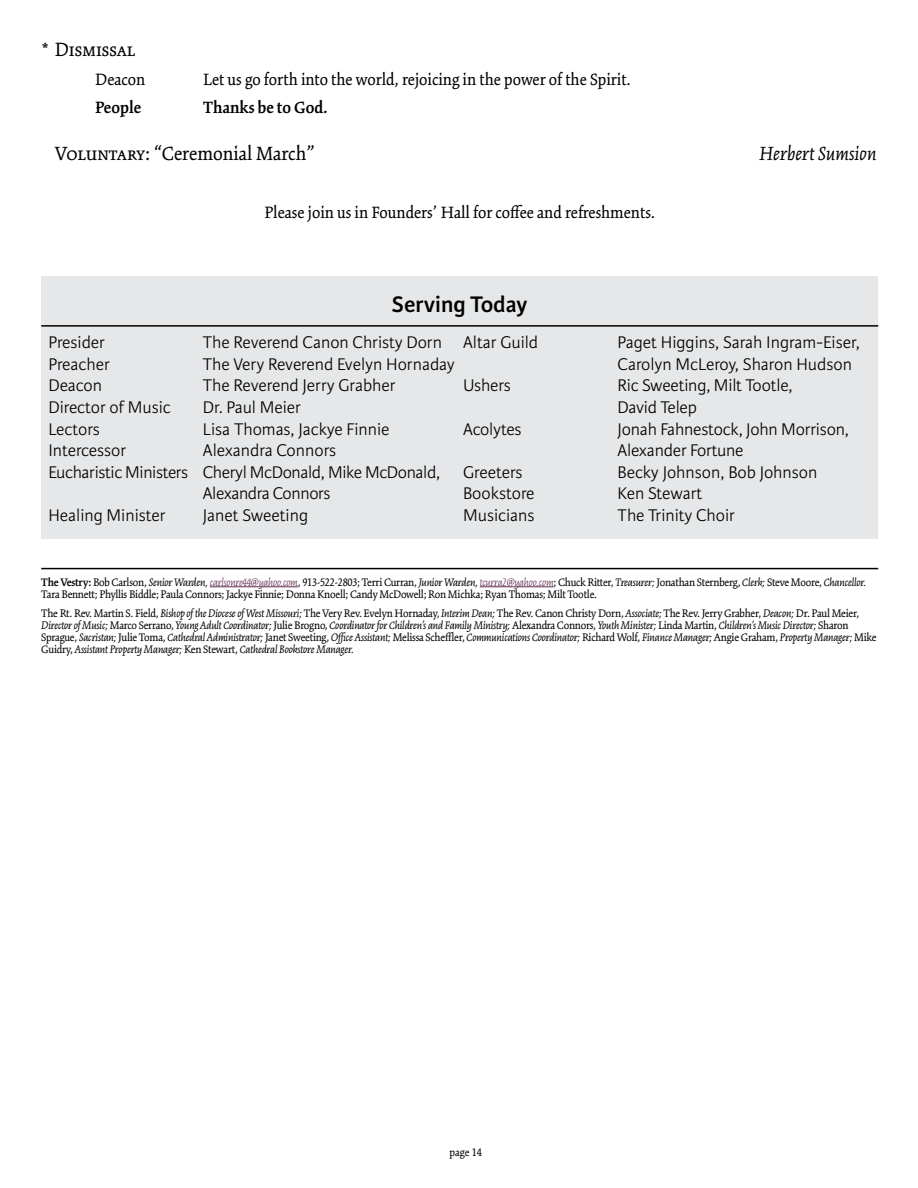
<style>
.page{position:relative;width:918px;height:1188px;background:#fff}
.page>*{position:absolute;margin:0;border:0;box-sizing:border-box;transform-origin:0 0}
.t1{font:600 24px "Karmina Sans";color:#000}
.t2{font:21px "Kinesis Pro 3";color:#000}
.t3{font:italic 21px "Kinesis Pro 3";color:#000}
.t4{font:300 18px/21.6px "Karmina Sans";color:#000}
.t5{font:18px "Kinesis Pro 3";color:#000}
.t6{font:300 18px "Karmina Sans";letter-spacing:-.02em;color:#000}
.t7{font:600 18px "Kinesis Pro 3";color:#000}
.t8{font:italic 12px/12px "Kinesis Pro 3";letter-spacing:-.02em;color:#000}
.t9{font:12px/12px "Kinesis Pro 3";letter-spacing:-.02em;color:#000}
.s1{font-weight:600}
.s2{font-style:italic}
.s3{font-weight:300;font-style:italic;color:#612d50}
.s4{font-style:normal}
</style>
<div class="page">
<div style="left:42px;top:276px;width:836px;height:263px;background:#e6e7e8"></div>
<hr style="left:41px;top:325px;width:837px;height:2px;background:#000">
<hr style="left:41px;top:568px;width:837px;height:1px;background:#000">
<hr style="left:210px;top:586px;width:88px;height:1px;background:#612d50">
<hr style="left:480px;top:586px;width:74px;height:1px;background:#612d50">
<h2 class="t2" style="left:41px;top:38px;width:96px">* Dismissal</h2>
<h3 class="t5" style="left:95px;top:69px;width:52px">Deacon</h3>
<h3 class="t5" style="left:203px;top:69px;width:429px">Let us go forth into the world, rejoicing in the power of the Spirit.</h3>
<h3 class="t7" style="left:95px;top:97px;width:48px">People</h3>
<h3 class="t7" style="left:203px;top:97px;width:126px">Thanks be to God.</h3>
<h2 class="t2" style="left:55px;top:141px;width:262px">Voluntary: “Ceremonial March”</h2>
<h2 class="t3" style="left:759px;top:142px;width:119px">Herbert Sumsion</h2>
<h3 class="t5" style="left:264px;top:202px;width:392px">Please join us in Founders’ Hall for coffee and refreshments.</h3>
<h1 class="t1" style="left:392px;top:291px;width:137px">Serving Today</h1>
<h3 class="t4" style="left:48px;top:332px;width:58px">Presider</h3>
<h3 class="t4" style="left:203px;top:332px;width:241px">The Reverend Canon Christy Dorn</h3>
<h3 class="t4" style="left:48px;top:354px;width:63px">Preacher</h3>
<h3 class="t4" style="left:203px;top:354px;width:253px">The Very Reverend Evelyn Hornaday</h3>
<h3 class="t4" style="left:48px;top:375px;width:55px">Deacon</h3>
<h3 class="t4" style="left:203px;top:375px;width:194px">The Reverend Jerry Grabher</h3>
<h3 class="t4" style="left:48px;top:397px;width:124px">Director of Music</h3>
<h3 class="t4" style="left:203px;top:397px;width:100px">Dr. Paul Meier</h3>
<h3 class="t4" style="left:48px;top:418px;width:53px">Lectors</h3>
<h3 class="t4" style="left:203px;top:418px;width:188px">Lisa Thomas, Jackye Finnie</h3>
<h3 class="t4" style="left:48px;top:440px;width:79px">Intercessor</h3>
<h3 class="t4" style="left:203px;top:440px;width:135px">Alexandra Connors</h3>
<h3 class="t6" style="left:48px;top:462px;width:393px">Eucharistic Ministers Cheryl McDonald, Mike McDonald,</h3>
<h3 class="t6" style="left:203px;top:484px;width:129px">Alexandra Connors</h3>
<h3 class="t4" style="left:48px;top:505px;width:119px">Healing Minister</h3>
<h3 class="t4" style="left:203px;top:505px;width:107px">Janet Sweeting</h3>
<h3 class="t4" style="left:463px;top:332px;width:77px">Altar Guild</h3>
<h3 class="t4" style="left:618px;top:332px;width:244px">Paget Higgins, Sarah Ingram-Eiser,<br>Carolyn McLeroy, Sharon Hudson</h3>
<h3 class="t4" style="left:463px;top:375px;width:49px">Ushers</h3>
<h3 class="t4" style="left:618px;top:375px;width:177px">Ric Sweeting, Milt Tootle,<br>David Telep</h3>
<h3 class="t4" style="left:463px;top:418px;width:60px">Acolytes</h3>
<h3 class="t4" style="left:618px;top:418px;width:233px">Jonah Fahnestock, John Morrison,<br>Alexander Fortune</h3>
<h3 class="t4" style="left:463px;top:462px;width:61px">Greeters</h3>
<h3 class="t4" style="left:618px;top:462px;width:201px">Becky Johnson, Bob Johnson</h3>
<h3 class="t4" style="left:463px;top:483px;width:73px">Bookstore</h3>
<h3 class="t4" style="left:618px;top:483px;width:86px">Ken Stewart</h3>
<h3 class="t4" style="left:463px;top:505px;width:73px">Musicians</h3>
<h3 class="t4" style="left:618px;top:505px;width:119px">The Trinity Choir</h3>
<p class="t9" style="left:41px;top:576px;width:827px"><span class="s1">The Vestry:</span> Bob Carlson, <span class="s2">Senior Warden,</span> <span class="s3">carlsonre44@yahoo.com</span>, 913-522-2803; Terri Curran, <span class="s2">Junior Warden,</span> <span class="s3">tcurra2@yahoo.com</span>; Chuck Ritter, <span class="s2">Treasurer;</span> Jonathan Sternberg, <span class="s2">Clerk;</span> Steve Moore, <span class="s2">Chancellor.<br></span>Tara Bennett; Phyllis Biddle; Paula Connors; Jackye Finnie; Donna Knoell; Candy McDowell; Ron Michka; Ryan Thomas; Milt Tootle.</p>
<p class="t8" style="left:41px;top:607px;width:837px"><span class="s4">The Rt. Rev. Martin S. Field,</span> Bishop of the Diocese of West Missouri; <span class="s4">The Very Rev. Evelyn Hornaday,</span> Interim Dean; <span class="s4">The Rev. Canon Christy Dorn,</span> Associate; <span class="s4">The Rev. Jerry Grabher,</span> Deacon; <span class="s4">Dr. Paul Meier, </span>Director of Music; <span class="s4">Marco Serrano,</span> Young Adult Coordinator; <span class="s4">Julie Brogno,</span> Coordinator for Children’s and Family Ministry; <span class="s4">Alexandra Connors,</span> Youth Minister; <span class="s4">Linda Martin,</span> Children’s Music Director; <span class="s4">Sharon Sprague,</span> Sacristan; <span class="s4">Julie Toma,</span> Cathedral Administrator; <span class="s4">Janet Sweeting,</span> Office Assistant; <span class="s4">Melissa Scheffler,</span> Communications Coordinator; <span class="s4">Richard Wolf,</span> Finance Manager; <span class="s4">Angie Graham,</span> Property Manager; <span class="s4">Mike Guidry,</span> Assistant Property Manager; <span class="s4">Ken Stewart,</span> Cathedral Bookstore Manager.</p>
<p class="t9" style="left:450px;top:1146px;width:34px">page 14</p>
</div>
